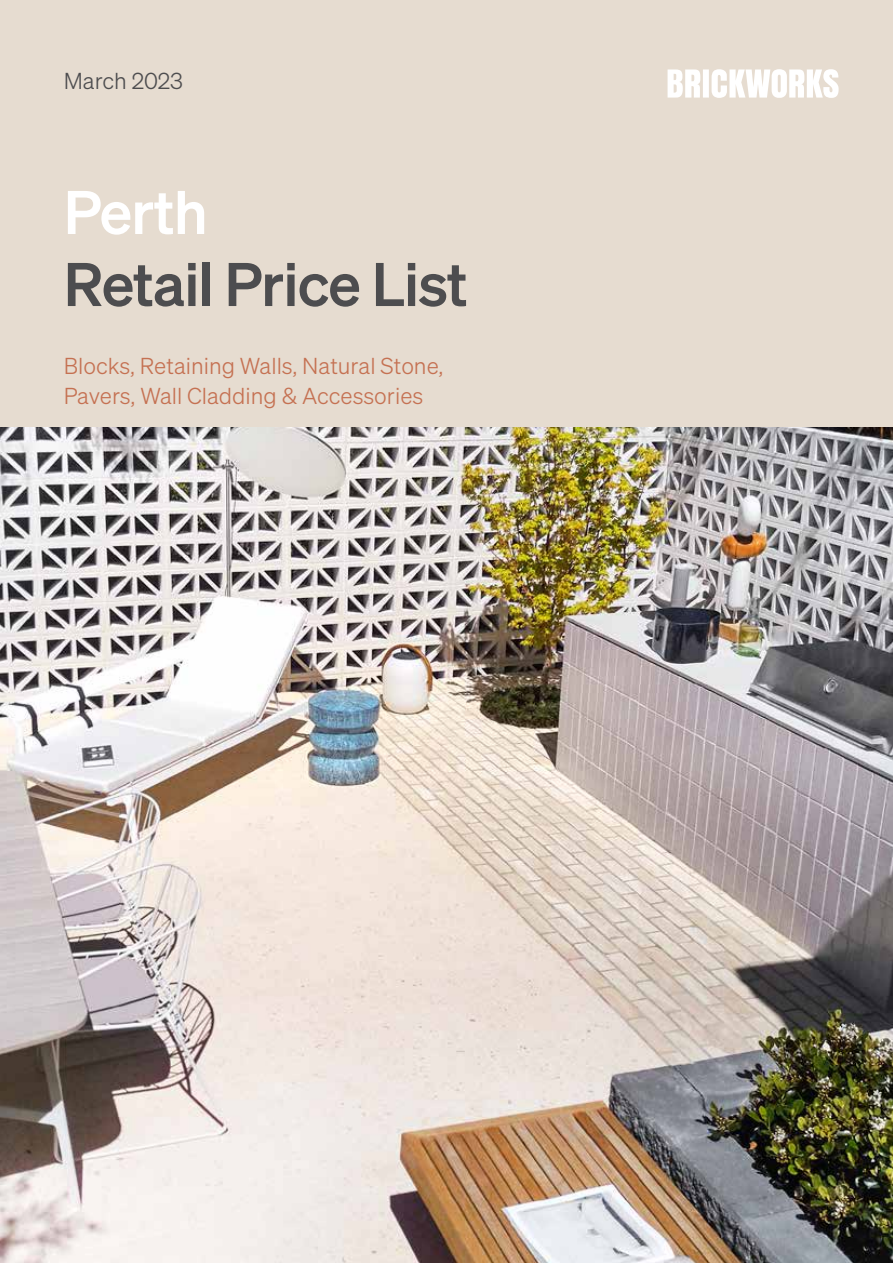
<style>
.page{position:relative;width:893px;height:1263px;background:#fff}
.page>*{position:absolute;margin:0;border:0;box-sizing:border-box;transform-origin:0 0}
.t1{font:60px "Sohne Kraftig";letter-spacing:-.01em;color:#4d4d4f}
.t2{font:60px "Sohne Kraftig";letter-spacing:-.01em;color:#fff}
.t3{font:22.5px/30px "Sohne Leicht";color:#c57152}
.t4{font:22.5px "Sohne Leicht";letter-spacing:-.005em;color:#4d4d4f}
</style>
<div class="page">
<div style="left:0;top:0;width:893px;height:428px;background:#e6dcd0"></div>
<svg style="left:668px;top:69px;width:171px;height:29px"></svg>
<img style="left:0;top:428px;width:893px;height:835px">
<p class="t4" style="left:64px;top:68px;width:121px">March 2023</p>
<h1 class="t2" style="left:64px;top:175px;width:145px">Perth</h1>
<h1 class="t1" style="left:64px;top:247px;width:405px">Retail Price List</h1>
<p class="t3" style="left:64px;top:351px;width:381px">Blocks, Retaining Walls, Natural Stone,<br>Pavers, Wall Cladding &amp; Accessories</p>
</div>
